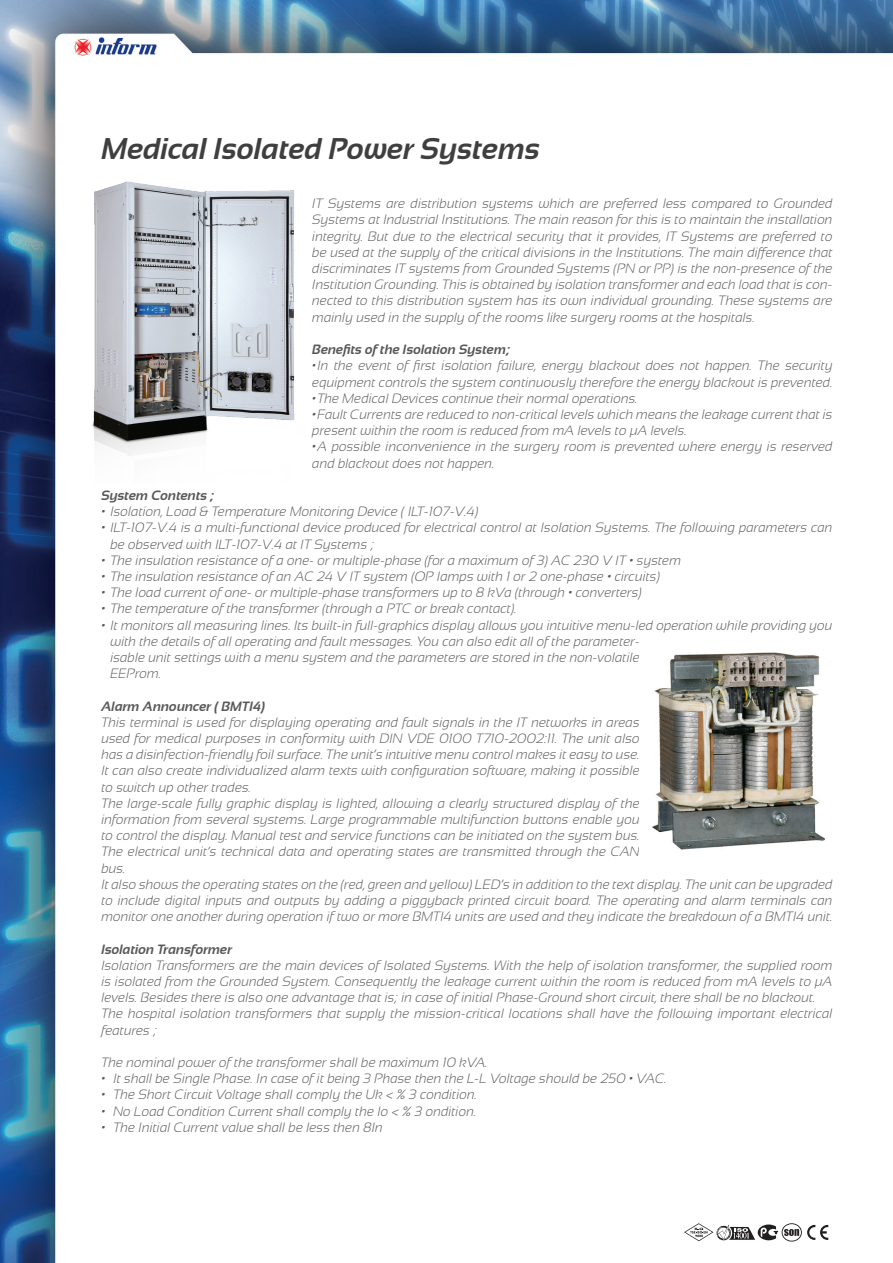
<style>
.page{position:relative;width:893px;height:1263px;background:#fff}
.page>*{position:absolute;margin:0;border:0;box-sizing:border-box;transform-origin:0 0}
.t1{font:italic 700 30px "Sansation";color:#3f3f40}
.t2{font:italic 300 13.5px/16.2px "Sansation";color:#57585a}
.t3{font:italic 700 13.5px "Sansation";color:#57585a}
</style>
<div class="page">
<img style="left:0;top:0;width:893px;height:1263px">
<svg style="left:684px;top:1223px;width:144px;height:18px"></svg>
<img style="left:640px;top:644px;width:198px;height:213px">
<img style="left:85px;top:167px;width:227px;height:316px">
<p class="t1" style="left:101px;top:132px;width:440px">Medical Isolated Power Systems</p>
<p class="t2" style="left:312px;top:195px;width:522px;text-align:justify">IT Systems are distribution systems which are preferred less compared to Grounded Systems at Industrial Institutions. The main reason for this is to maintain the installation integrity. But due to the electrical security that it provides, IT Systems are preferred to be used at the supply of the critical divisions in the Institutions. The main difference that discriminates IT systems from Grounded Systems (PN or PP) is the non-presence of the Institution Grounding. This is obtained by isolation transformer and each load that is con&shy;nected to this distribution system has its own individual grounding. These systems are mainly used in the supply of the rooms like surgery rooms at the hospitals.</p>
<p class="t3" style="left:312px;top:342px;width:199px">Benefits of the Isolation System;</p>
<p class="t2" style="left:312px;top:357px;width:522px">•In the event of first isolation failure, energy blackout does not happen. The security equipment controls the system continuously therefore the energy blackout is prevented.</p>
<p class="t2" style="left:312px;top:390px;width:327px">•The Medical Devices continue their normal operations.</p>
<p class="t2" style="left:312px;top:406px;width:522px">•Fault Currents are reduced to non-critical levels which means the leakage current that is present within the room is reduced from mA levels to μA levels.</p>
<p class="t2" style="left:312px;top:438px;width:522px">•A possible inconvenience in the surgery room is prevented where energy is reserved and blackout does not happen.</p>
<p class="t3" style="left:101px;top:488px;width:115px">System Contents ;</p>
<p class="t2" style="left:101px;top:503px;width:379px">• Isolation, Load &amp; Temperature Monitoring Device ( ILT-107-V.4)</p>
<p class="t2" style="left:110px;top:519px;width:724px;text-indent:-9px">• ILT-107-V.4 is a multi-functional device produced for electrical control at Isolation Systems. The following parameters can be observed with ILT-107-V.4 at IT Systems ;</p>
<p class="t2" style="left:101px;top:552px;width:581px">• The insulation resistance of a one- or multiple-phase (for a maximum of 3) AC 230 V IT • system</p>
<p class="t2" style="left:101px;top:568px;width:560px">• The insulation resistance of an AC 24 V IT system (OP lamps with 1 or 2 one-phase • circuits)</p>
<p class="t2" style="left:101px;top:584px;width:542px">• The load current of one- or multiple-phase transformers up to 8 kVa (through • converters)</p>
<p class="t2" style="left:101px;top:600px;width:417px">• The temperature of the transformer (through a PTC or break contact).</p>
<p class="t2" style="left:110px;top:617px;width:724px;text-indent:-9px">• It monitors all measuring lines. Its built-in full-graphics display allows you intuitive menu-led operation while providing you with the details of all operating and fault messages. You can also edit all of the parameter-<br>isable unit settings with a menu system and the parameters are stored in the non-volatile<br>EEProm.</p>
<p class="t3" style="left:101px;top:698px;width:165px">Alarm Announcer ( BMTI4)</p>
<p class="t2" style="left:101px;top:714px;width:540px;text-align:justify">This terminal is used for displaying operating and fault signals in the IT networks in areas used for medical purposes in conformity with DIN VDE 0100 T710-2002:11. The unit also has a disinfection-friendly foil surface. The unit’s intuitive menu control makes it easy to use.<br>It can also create individualized alarm texts with configuration software, making it possible to switch up other trades.</p>
<p class="t2" style="left:101px;top:795px;width:540px;text-align:justify">The large-scale fully graphic display is lighted, allowing a clearly structured display of the information from several systems. Large programmable multifunction buttons enable you to control the display. Manual test and service functions can be initiated on the system bus.<br>The electrical unit’s technical data and operating states are transmitted through the CAN bus.</p>
<p class="t2" style="left:101px;top:876px;width:733px;text-align:justify">It also shows the operating states on the (red, green and yellow) LED’s in addition to the text display. The unit can be upgraded to include digital inputs and outputs by adding a piggyback printed circuit board. The operating and alarm terminals can monitor one another during operation if two or more BMTI4 units are used and they indicate the breakdown of a BMTI4 unit.</p>
<p class="t3" style="left:101px;top:941px;width:132px">Isolation Transformer</p>
<p class="t2" style="left:101px;top:957px;width:733px;text-align:justify">Isolation Transformers are the main devices of Isolated Systems. With the help of isolation transformer, the supplied room is isolated from the Grounded System. Consequently the leakage current within the room is reduced from mA levels to μA levels. Besides there is also one advantage that is; in case of initial Phase-Ground short circuit, there shall be no blackout.</p>
<p class="t2" style="left:101px;top:1005px;width:733px">The hospital isolation transformers that supply the mission-critical locations shall have the following important electrical features ;</p>
<p class="t2" style="left:101px;top:1054px;width:388px">The nominal power of the transformer shall be maximum 10 kVA.</p>
<p class="t2" style="left:101px;top:1070px;width:567px">• It shall be Single Phase. In case of it being 3 Phase then the L-L Voltage should be 250 • VAC.</p>
<p class="t2" style="left:101px;top:1086px;width:377px">• The Short Circuit Voltage shall comply the Uk &lt; % 3 condition.</p>
<p class="t2" style="left:101px;top:1103px;width:377px">• No Load Condition Current shall comply the Io &lt; % 3 ondition.</p>
<p class="t2" style="left:101px;top:1119px;width:283px">• The Initial Current value shall be less then 8In</p>
</div>
